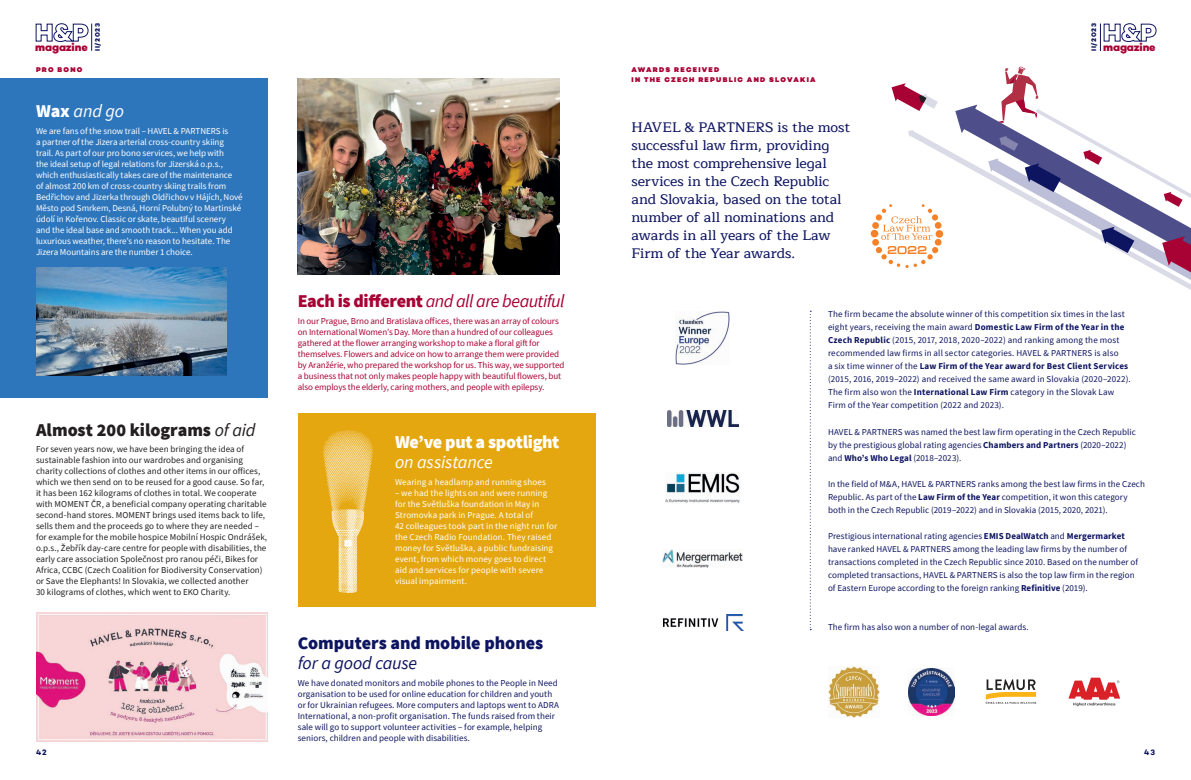
<style>
.page{position:relative;width:1191px;height:780px;background:#fff}
.page>*{position:absolute;margin:0;border:0;box-sizing:border-box;transform-origin:0 0}
.t1{font:italic 18px "Source Sans Pro";letter-spacing:-.035em;color:#a80235}
.t2{font:900 18px "Source Sans Pro";color:#0e1560}
.t3{font:900 18px "Source Sans Pro";color:#231f20}
.t4{font:italic 18px "Source Sans Pro";letter-spacing:-.01em;color:#fff}
.t5{font:900 18px "Source Sans Pro";letter-spacing:-.02em;color:#fff}
.t6{font:italic 18px "Source Sans Pro";letter-spacing:-.01em;color:#0e1560}
.t7{font:500 14px/18px "Maitree";letter-spacing:-.01em;color:#0e1560}
.t8{font:800 11px "Campton";letter-spacing:-.01em;color:#a80235}
.t9{font:9px/13px "Source Sans Pro";letter-spacing:.01em;color:#0e1560}
.t10{font:9px/11px "Source Sans Pro";color:#fff}
.t11{font:9px/11px "Source Sans Pro";letter-spacing:.005em;color:#231f20}
.t12{font:9px/11px "Source Sans Pro";letter-spacing:-.01em;color:#a80235}
.t13{font:700 8px "Campton";color:#0e1560}
.t14{font:900 7px/10px "Campton";letter-spacing:.175em;color:#a80235}
.t15{font:800 6.7px "Campton";letter-spacing:.095em;color:#0e1560}
.s1{font-weight:900;font-style:normal}
.s2{font-weight:400;font-style:italic}
.s3{font-weight:700}
</style>
<div class="page">
<div style="left:0;top:79px;width:268px;height:318px;background:#2e76bc"></div>
<div style="left:298px;top:413px;width:297px;height:193px;background:#e5a710"></div>
<img style="left:908px;top:668px;width:47px;height:47px">
<img style="left:828px;top:666px;width:51px;height:51px">
<img style="left:663px;top:614px;width:80px;height:16px">
<img style="left:667px;top:410px;width:71px;height:16px">
<img style="left:675px;top:311px;width:55px;height:53px">
<img style="left:662px;top:550px;width:80px;height:17px">
<img style="left:665px;top:473px;width:75px;height:30px">
<svg style="left:809px;top:311px;width:2px;height:319px"></svg>
<svg style="left:985px;top:679px;width:51px;height:24px"></svg>
<svg style="left:908px;top:130px;width:283px;height:160px"></svg>
<svg style="left:891px;top:83px;width:47px;height:28px"></svg>
<svg style="left:955px;top:66px;width:236px;height:214px"></svg>
<img style="left:298px;top:79px;width:261px;height:196px">
<img style="left:323px;top:430px;width:50px;height:163px">
<img style="left:36px;top:612px;width:232px;height:129px">
<svg style="left:1068px;top:677px;width:52px;height:29px"></svg>
<div style="left:875px;top:214px;width:7px;height:6px;background:#f58229;border-radius:50%"></div>
<div style="left:934px;top:239px;width:7px;height:6px;background:#f58229;border-radius:50%"></div>
<div style="left:872px;top:239px;width:7px;height:7px;background:#f58229;border-radius:50%"></div>
<div style="left:934px;top:222px;width:7px;height:7px;background:#f58229;border-radius:50%"></div>
<div style="left:872px;top:222px;width:7px;height:7px;background:#f58229;border-radius:50%"></div>
<div style="left:870px;top:230px;width:8px;height:7px;background:#f58229;border-radius:50%"></div>
<div style="left:935px;top:230px;width:8px;height:8px;background:#f58229;border-radius:50%"></div>
<svg style="left:881px;top:204px;width:57px;height:36px"></svg>
<svg style="left:876px;top:246px;width:62px;height:22px"></svg>
<img style="left:36px;top:268px;width:190px;height:107px">
<svg style="left:1100px;top:23px;width:56px;height:28px"></svg>
<svg style="left:35px;top:23px;width:57px;height:28px"></svg>
<p class="t15" style="left:93px;top:51px;width:29px;rotate:-90deg">II/2023</p>
<p class="t15" style="left:1089px;top:51px;width:29px;rotate:-90deg">II/2023</p>
<p class="t8" style="left:35px;top:40px;width:54px">magazine</p>
<p class="t8" style="left:1103px;top:40px;width:54px">magazine</p>
<p class="t14" style="left:36px;top:65px;width:48px">PRO BONO</p>
<h1 class="t4" style="left:36px;top:99px;width:90px"><span class="s1">Wax</span> and go</h1>
<p class="t10" style="left:36px;top:125px;width:208px">We are fans of the snow trail – HAVEL &amp; PARTNERS is<br>a partner of the Jizera arterial cross-country skiing trail. As part of our pro bono services, we help with<br>the ideal setup of legal relations for Jizerská o.p.s., which enthusiastically takes care of the maintenance<br>of almost 200 km of cross-country skiing trails from Bedřichov and Jizerka through Oldřichov v Hájích, Nové Město pod Smrkem, Desná, Horní Polubný to Martinské údolí in Kořenov. Classic or skate, beautiful scenery and the ideal base and smooth track... When you add luxurious weather, there’s no reason to hesitate. The Jizera Mountains are the number 1 choice.</p>
<h1 class="t3" style="left:36px;top:417px;width:221px">Almost 200 kilograms <span class="s2">of aid</span></h1>
<p class="t11" style="left:36px;top:444px;width:233px">For seven years now, we have been bringing the idea of sustainable fashion into our wardrobes and organising charity collections of clothes and other items in our offices, which we then send on to be reused for a good cause. So far, it has been 162 kilograms of clothes in total. We cooperate with MOMENT ČR, a beneficial company operating charitable second-hand stores. MOMENT brings used items back to life, sells them and the proceeds go to where they are needed – for example for the mobile hospice Mobilní Hospic Ondrášek, o.p.s., Žebřík day-care centre for people with disabilities, the early care association Společnost pro ranou péči, Bikes for Africa, CCBC (Czech Coalition for Biodiversity Conservation) or Save the Elephants! In Slovakia, we collected another<br>30 kilograms of clothes, which went to EKO Charity.</p>
<h1 class="t1" style="left:298px;top:290px;width:268px"><span class="s1">Each is different</span> and all are beautiful</h1>
<p class="t12" style="left:298px;top:315px;width:268px">In our Prague, Brno and Bratislava offices, there was an array of colours on International Women’s Day. More than a hundred of our colleagues gathered at the flower arranging workshop to make a floral gift for themselves. Flowers and advice on how to arrange them were provided by Aranžérie, who prepared the workshop for us. This way, we supported a business that not only makes people happy with beautiful flowers, but also employs the elderly, caring mothers, and people with epilepsy.</p>
<h1 class="t5" style="left:395px;top:430px;width:166px">We’ve put a spotlight</h1>
<h1 class="t4" style="left:395px;top:451px;width:99px">on assistance</h1>
<p class="t10" style="left:395px;top:476px;width:152px">Wearing a headlamp and running shoes</p>
<p class="t10" style="left:395px;top:487px;width:164px">– we had the lights on and were running for the Světluška foundation in May in Stromovka park in Prague. A total of<br>42 colleagues took part in the night run for the Czech Radio Foundation. They raised money for Světluška, a public fundraising event, from which money goes to direct aid and services for people with severe visual impairment.</p>
<h1 class="t2" style="left:298px;top:631px;width:247px">Computers and mobile phones</h1>
<h1 class="t6" style="left:298px;top:652px;width:121px">for a good cause</h1>
<p class="t9" style="left:298px;top:677px;width:263px;line-height:11px">We have donated monitors and mobile phones to the People in Need organisation to be used for online education for children and youth or for Ukrainian refugees. More computers and laptops went to ADRA International, a non-profit organisation. The funds raised from their sale will go to support volunteer activities – for example, helping seniors, children and people with disabilities.</p>
<p class="t14" style="left:631px;top:65px;width:186px">AWARDS RECEIVED<br>IN THE CZECH REPUBLIC AND SLOVAKIA</p>
<h2 class="t7" style="left:631px;top:118px;width:220px">HAVEL &amp; PARTNERS is the most successful law firm, providing the most comprehensive legal services in the Czech Republic and Slovakia, based on the total number of all nominations and awards in all years of the Law<br>Firm of the Year awards.</h2>
<p class="t9" style="left:828px;top:308px;width:304px">The firm became the absolute winner of this competition six times in the last eight years, receiving the main award <span class="s3">Domestic Law Firm of the Year in the Czech Republic</span> (2015, 2017, 2018, 2020–2022) and ranking among the most recommended law firms in all sector categories. HAVEL &amp; PARTNERS is also<br>a six time winner of the <span class="s3">Law Firm of the Year award for Best Client Services </span>(2015, 2016, 2019–2022) and received the same award in Slovakia (2020–2022).<br>The firm also won the <span class="s3">International Law Firm</span> category in the Slovak Law Firm of the Year competition (2022 and 2023).</p>
<p class="t9" style="left:828px;top:425px;width:309px">HAVEL &amp; PARTNERS was named the best law firm operating in the Czech Republic by the prestigious global rating agencies <span class="s3">Chambers and Partners</span> (2020–2022) and <span class="s3">Who’s Who Legal</span> (2018–2023).</p>
<p class="t9" style="left:828px;top:477px;width:318px">In the field of M&amp;A, HAVEL &amp; PARTNERS ranks among the best law firms in the Czech<br>Republic. As part of the <span class="s3">Law Firm of the Year</span> competition, it won this category both in the Czech Republic (2019–2022) and in Slovakia (2015, 2020, 2021).</p>
<p class="t9" style="left:828px;top:529px;width:311px">Prestigious international rating agencies <span class="s3">EMIS DealWatch</span> and <span class="s3">Mergermarket </span>have ranked HAVEL &amp; PARTNERS among the leading law firms by the number of transactions completed in the Czech Republic since 2010. Based on the number of completed transactions, HAVEL &amp; PARTNERS is also the top law firm in the region of Eastern Europe according to the foreign ranking <span class="s3">Refinitive</span> (2019).</p>
<p class="t9" style="left:828px;top:620px;width:202px">The firm has also won a number of non-legal awards.</p>
<p class="t13" style="left:36px;top:747px;width:12px">42</p>
<p class="t13" style="left:1144px;top:747px;width:12px">43</p>
</div>
